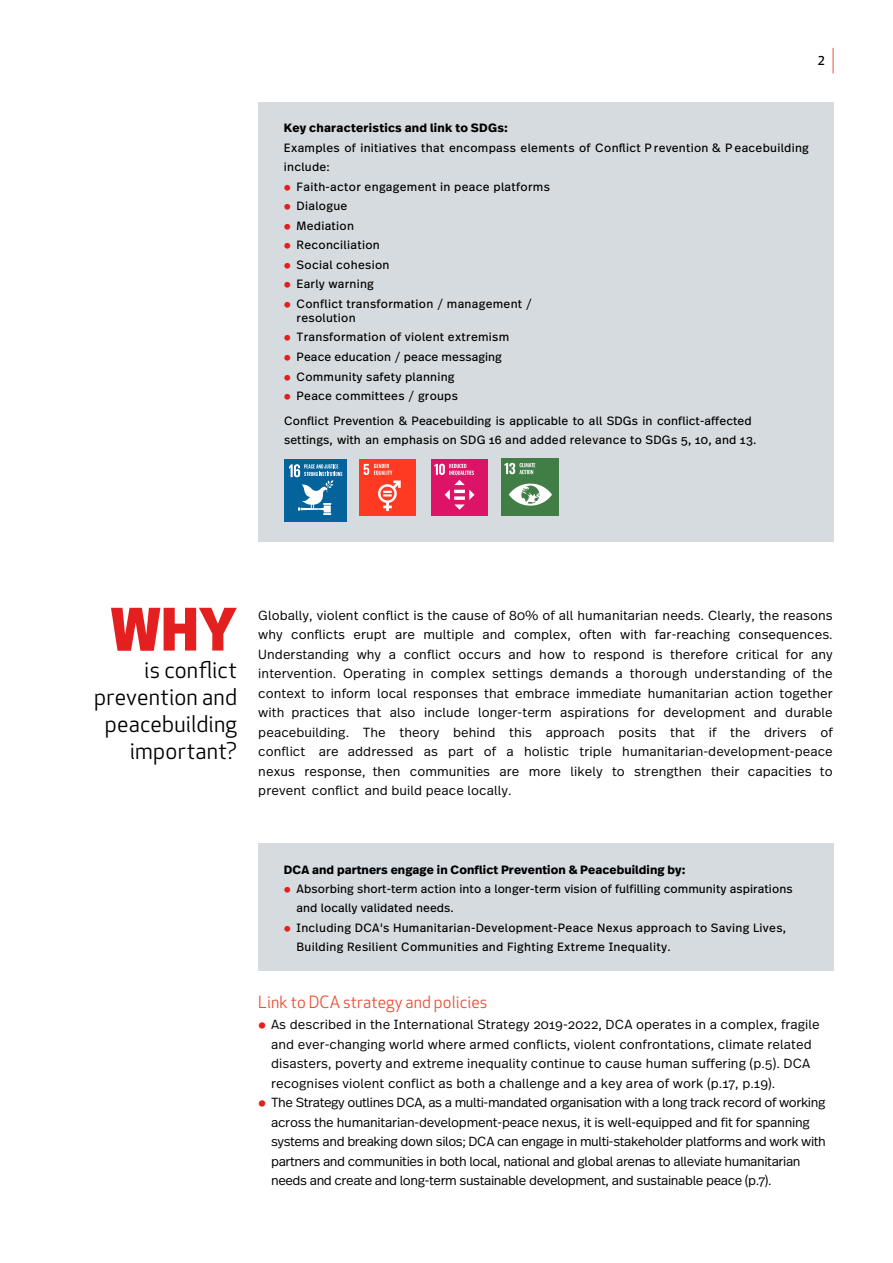
<style>
.page{position:relative;width:893px;height:1263px;background:#fff}
.page>*{position:absolute;margin:0;border:0;box-sizing:border-box;transform-origin:0 0}
.t1{font:800 57px "Apex New";color:#e41f1f}
.t2{font:22.5px/27px "Apex New";letter-spacing:.01em;color:#000;text-align:right}
.t3{font:16.5px "Apex New";letter-spacing:.005em;color:#e94f35}
.t4{font:300 13.2px/19.5px "Real Text OT";letter-spacing:-.015em;color:#000;text-align:justify}
.t5{font:300 13.2px/19.5px "Real Text OT";letter-spacing:.005em;color:#000}
.t6{font:12px/19.5px "Real Text OT";letter-spacing:.02em;color:#000}
.t7{font:700 12px "Real Text OT";letter-spacing:.005em;color:#000}
.t8{font:700 12px "Real Text OT";letter-spacing:.025em;color:#000}
.t9{font:500 12px "Apex New";color:#000}
.s1{font-weight:300;color:#e41f1f}
.s2{color:#e41f1f}
</style>
<div class="page">
<svg style="left:833px;top:48px;width:1px;height:25px"></svg>
<div style="left:258px;top:843px;width:575px;height:127px;background:#d6dbdf"></div>
<div style="left:258px;top:102px;width:575px;height:440px;background:#d6dbdf"></div>
<div style="left:284px;top:459px;width:63px;height:63px;background:#05639b"></div>
<svg style="left:289px;top:464px;width:53px;height:51px"></svg>
<img style="left:359px;top:459px;width:57px;height:57px">
<img style="left:431px;top:459px;width:56px;height:56px">
<img style="left:502px;top:459px;width:56px;height:56px">
<p class="t9" style="left:818px;top:53px;width:9px">2</p>
<p class="t8" style="left:284px;top:120px;width:226px">Key characteristics and link to SDGs:</p>
<p class="t6" style="left:284px;top:138px;width:527px">Examples of initiatives that encompass elements of Conflict P revention &amp; P eacebuilding include:</p>
<p class="t6" style="left:284px;top:177px;width:268px"><span class="s1">●</span> Faith-actor engagement in peace platforms</p>
<p class="t6" style="left:284px;top:196px;width:65px"><span class="s1">●</span> Dialogue</p>
<p class="t6" style="left:284px;top:216px;width:72px"><span class="s1">●</span> Mediation</p>
<p class="t6" style="left:284px;top:235px;width:97px"><span class="s1">●</span> Reconciliation</p>
<p class="t6" style="left:284px;top:255px;width:107px"><span class="s1">●</span> Social cohesion</p>
<p class="t6" style="left:284px;top:274px;width:92px"><span class="s1">●</span> Early warning</p>
<p class="t6" style="left:297px;top:296px;width:237px;line-height:14.4px;text-indent:-13px"><span class="s1">●</span> Conflict transformation / management / resolution</p>
<p class="t6" style="left:284px;top:328px;width:227px"><span class="s1">●</span> Transformation of violent extremism</p>
<p class="t6" style="left:284px;top:347px;width:220px"><span class="s1">●</span> Peace education / peace messaging</p>
<p class="t6" style="left:284px;top:367px;width:172px"><span class="s1">●</span> Community safety planning</p>
<p class="t6" style="left:284px;top:384px;width:469px;line-height:24.5px"><span class="s1">●</span> Peace committees / groups<br>Conflict Prevention &amp; Peacebuilding is applicable to all SDGs in conflict-affected</p>
<p class="t6" style="left:284px;top:430px;width:474px">settings, with an emphasis on SDG 16 and added relevance to SDGs 5, 10, and 13.</p>
<h1 class="t1" style="left:110px;top:590px;width:128px">WHY</h1>
<h2 class="t2" style="left:94px;top:656px;width:144px">is conflict prevention and peacebuilding important?</h2>
<p class="t4" style="left:258px;top:605px;width:576px">Globally, violent conflict is the cause of 80% of all humanitarian needs. Clearly, the reasons why conflicts erupt are multiple and complex, often with far-reaching consequences.<br>Understanding why a conflict occurs and how to respond is therefore critical for any intervention. Operating in complex settings demands a thorough understanding of the context to inform local responses that embrace immediate humanitarian action together with practices that also include longer-term aspirations for development and durable peacebuilding. The theory behind this approach posits that if the drivers of conflict are addressed as part of a holistic triple humanitarian-development-peace nexus response, then communities are more likely to strengthen their capacities to prevent conflict and build peace locally.</p>
<p class="t7" style="left:284px;top:861px;width:403px">DCA and partners engage in Conflict Prevention &amp; Peacebuilding by:</p>
<p class="t6" style="left:297px;top:879px;width:497px;text-indent:-13px"><span class="s1">●</span> Absorbing short-term action into a longer-term vision of fulfilling community aspirations and locally validated needs.</p>
<p class="t6" style="left:297px;top:918px;width:491px;text-indent:-13px"><span class="s1">●</span> Including DCA's Humanitarian-Development-Peace Nexus approach to Saving Lives,<br>Building Resilient Communities and Fighting Extreme Inequality.</p>
<p class="t3" style="left:258px;top:992px;width:231px">Link to DCA strategy and policies</p>
<p class="t5" style="left:271px;top:1015px;width:550px;text-indent:-13px"><span class="s2">●</span> As described in the International Strategy 2019-2022, DCA operates in a complex, fragile and ever-changing world where armed conflicts, violent confrontations, climate related disasters, poverty and extreme inequality continue to cause human suffering (p.5). DCA recognises violent conflict as both a challenge and a key area of work (p.17, p.19).</p>
<p class="t4" style="left:271px;top:1093px;width:556px;text-align:left;text-indent:-13px"><span class="s2">●</span> The Strategy outlines DCA, as a multi-mandated organisation with a long track record of working across the humanitarian-development-peace nexus, it is well-equipped and fit for spanning systems and breaking down silos; DCA can engage in multi-stakeholder platforms and work with partners and communities in both local, national and global arenas to alleviate humanitarian needs and create and long-term sustainable development, and sustainable peace (p.7).</p>
</div>
